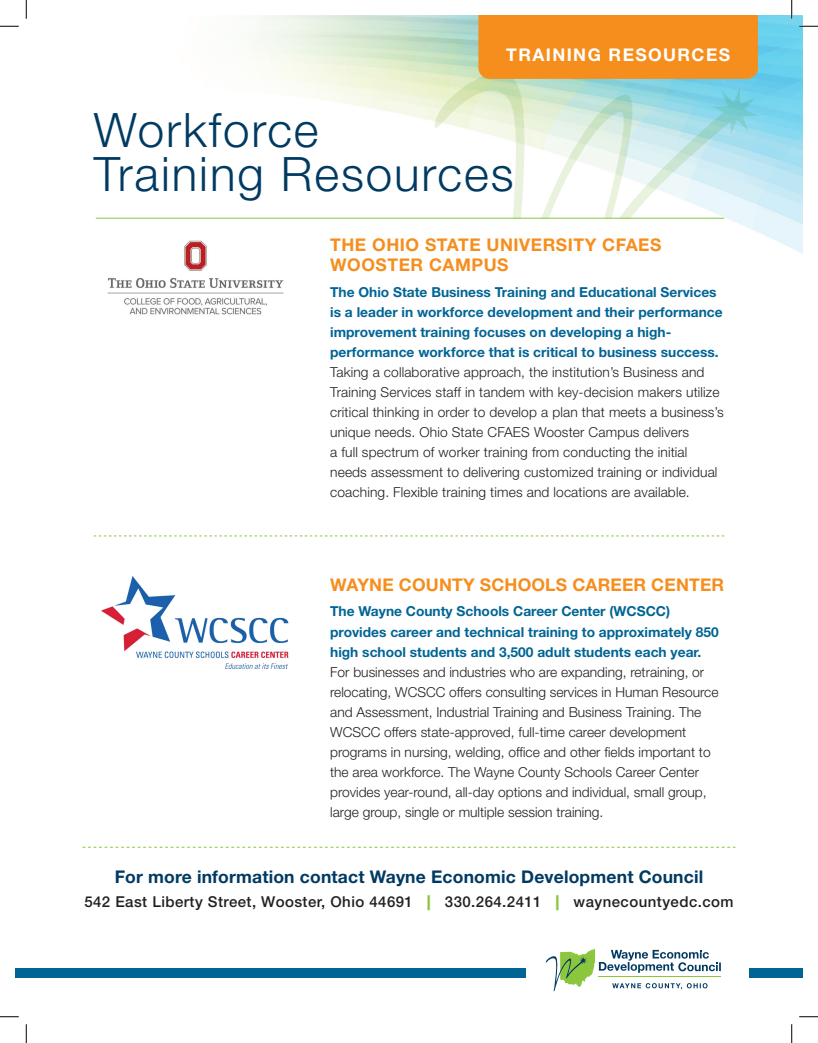
<style>
.page{position:relative;width:818px;height:1043px;background:#fff}
.page>*{position:absolute;margin:0;border:0;box-sizing:border-box;transform-origin:0 0}
.t1{font:300 47.5px/43.8px "Helvetica Neue LT Std";letter-spacing:.04em;color:#003a62}
.t2{font:700 17.5px "Helvetica Neue LT Std";letter-spacing:.01em;color:#003a62}
.t3{font:700 17.5px/20px "Helvetica Neue LT Std";letter-spacing:.03em;color:#f68e1e}
.t4{font:700 17.5px "Helvetica Neue LT Std";letter-spacing:.01em;color:#f68e1e}
.t5{font:700 17.5px "Helvetica Neue LT Std";letter-spacing:.08em;color:#fff}
.t6{font:500 15px "Helvetica Neue LT Std";letter-spacing:.03em;color:#231f20}
.t7{font:300 13.75px/20px "Helvetica Neue LT Std";color:#231f20}
.t8{font:700 13.75px/20px "Helvetica Neue LT Std";color:#006595}
.s1{font-weight:900;color:#8bc63e}
</style>
<div class="page">
<img style="left:95px;top:15px;width:707px;height:238px">
<svg style="left:433px;top:72px;width:325px;height:146px"></svg>
<div style="left:15px;top:968px;width:510px;height:9px;background:#006595"></div>
<div style="left:749px;top:968px;width:53px;height:9px;background:#006595"></div>
<hr style="left:598px;top:976px;width:123px;height:1px;background:#8bc63e">
<svg style="left:545px;top:948px;width:175px;height:43px"></svg>
<hr style="left:96px;top:218px;width:628px;height:1px;background:#8bc63e">
<div style="left:478px;top:15px;width:280px;height:64px;background:#f68e1e"></div>
<img style="left:106px;top:239px;width:179px;height:76px">
<img style="left:102px;top:576px;width:187px;height:92px">
<svg style="left:94px;top:535px;width:630px;height:1px"></svg>
<svg style="left:82px;top:847px;width:653px;height:1px"></svg>
<svg style="left:0;top:25px;width:19px;height:2px"></svg>
<svg style="left:799px;top:25px;width:19px;height:2px"></svg>
<svg style="left:0;top:1016px;width:19px;height:1px"></svg>
<svg style="left:799px;top:1016px;width:19px;height:1px"></svg>
<svg style="left:25px;top:0;width:2px;height:19px"></svg>
<svg style="left:25px;top:1024px;width:2px;height:18px"></svg>
<svg style="left:790px;top:0;width:2px;height:19px"></svg>
<svg style="left:791px;top:1024px;width:1px;height:18px"></svg>
<p class="t5" style="left:506px;top:44px;width:225px">TRAINING RESOURCES</p>
<h1 class="t1" style="left:94px;top:107px;width:421px">Workforce<br>Training Resources</h1>
<p class="t3" style="left:330px;top:235px;width:333px">THE OHIO STATE UNIVERSITY CFAES<br>WOOSTER CAMPUS</p>
<p class="t8" style="left:330px;top:282px;width:394px">The Ohio State Business Training and Educational Services is a leader in workforce development and their performance improvement training focuses on developing a high&shy;performance workforce that is critical to business success.</p>
<p class="t7" style="left:330px;top:362px;width:395px">Taking a collaborative approach, the institution’s Business and Training Services staff in tandem with key-decision makers utilize critical thinking in order to develop a plan that meets a business’s unique needs. Ohio State CFAES Wooster Campus delivers<br>a full spectrum of worker training from conducting the initial needs assessment to delivering customized training or individual coaching. Flexible training times and locations are available.</p>
<p class="t4" style="left:330px;top:574px;width:395px">WAYNE COUNTY SCHOOLS CAREER CENTER</p>
<p class="t8" style="left:330px;top:601px;width:390px">The Wayne County Schools Career Center (WCSCC) provides career and technical training to approximately 850 high school students and 3,500 adult students each year.</p>
<p class="t7" style="left:330px;top:661px;width:390px">For businesses and industries who are expanding, retraining, or relocating, WCSCC offers consulting services in Human Resource and Assessment, Industrial Training and Business Training. The WCSCC offers state-approved, full-time career development programs in nursing, welding, office and other fields important to the area workforce. The Wayne County Schools Career Center provides year-round, all-day options and individual, small group, large group, single or multiple session training.</p>
<p class="t2" style="left:115px;top:866px;width:590px">For more information contact Wayne Economic Development Council</p>
<p class="t6" style="left:84px;top:892px;width:650px">542 East Liberty Street, Wooster, Ohio 44691 <span class="s1">|</span> 330.264.2411 <span class="s1">|</span> waynecountyedc.com</p>
</div>
